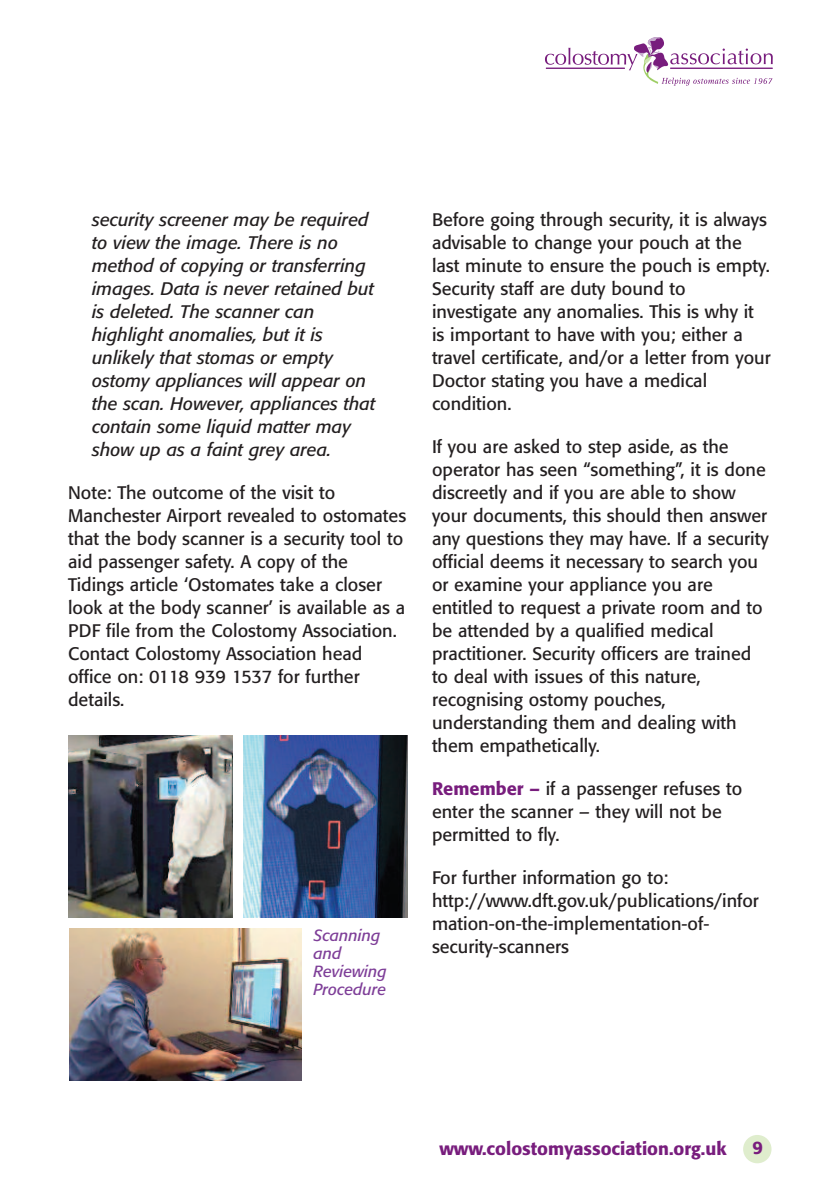
<style>
.page{position:relative;width:840px;height:1191px;background:#fff}
.page>*{position:absolute;margin:0;border:0;box-sizing:border-box;transform-origin:0 0}
.t1{font:18px/23px "Formata";color:#231f20}
.t2{font:italic 18px/23px "Formata";color:#231f20}
.t3{font:500 18px "Formata";color:#781d7d}
.t4{font:italic 16px/18px "Formata";color:#7e3e98}
.s1{font-weight:500;color:#781d7d}
</style>
<div class="page">
<div style="left:742px;top:1135px;width:29px;height:28px;background:#dfedcd;border-radius:50%"></div>
<svg style="left:545px;top:37px;width:227px;height:49px"></svg>
<img style="left:68px;top:735px;width:164px;height:182px">
<img style="left:69px;top:928px;width:232px;height:152px">
<img style="left:244px;top:735px;width:163px;height:182px">
<p class="t2" style="left:92px;top:210px;width:284px">security screener may be required to view the image. There is no method of copying or transferring images. Data is never retained but is deleted. The scanner can highlight anomalies, but it is unlikely that stomas or empty ostomy appliances will appear on the scan. However, appliances that contain some liquid matter may show up as a faint grey area.</p>
<p class="t1" style="left:68px;top:483px;width:339px">Note: The outcome of the visit to Manchester Airport revealed to ostomates that the body scanner is a security tool to aid passenger safety. A copy of the Tidings article ‘Ostomates take a closer look at the body scanner’ is available as a PDF file from the Colostomy Association.<br>Contact Colostomy Association head office on: 0118 939 1537 for further details.</p>
<p class="t4" style="left:313px;top:928px;width:75px">Scanning and<br>Reviewing<br>Procedure</p>
<p class="t1" style="left:432px;top:210px;width:340px">Before going through security, it is always advisable to change your pouch at the last minute to ensure the pouch is empty.<br>Security staff are duty bound to investigate any anomalies. This is why it<br>is important to have with you; either a travel certificate, and/or a letter from your Doctor stating you have a medical condition.</p>
<p class="t1" style="left:432px;top:437px;width:338px">If you are asked to step aside, as the operator has seen “something”, it is done discreetly and if you are able to show your documents, this should then answer any questions they may have. If a security official deems it necessary to search you or examine your appliance you are entitled to request a private room and to be attended by a qualified medical practitioner. Security officers are trained to deal with issues of this nature, recognising ostomy pouches, understanding them and dealing with them empathetically.</p>
<p class="t1" style="left:432px;top:779px;width:311px"><span class="s1">Remember –</span> if a passenger refuses to enter the scanner – they will not be permitted to fly.</p>
<p class="t1" style="left:432px;top:868px;width:328px">For further information go to: http://www.dft.gov.uk/publications/infor mation-on-the-implementation-of&shy;security-scanners</p>
<p class="t3" style="left:439px;top:1140px;width:288px">www.colostomyassociation.org.uk</p>
<p class="t3" style="left:752px;top:1140px;width:12px">9</p>
</div>
